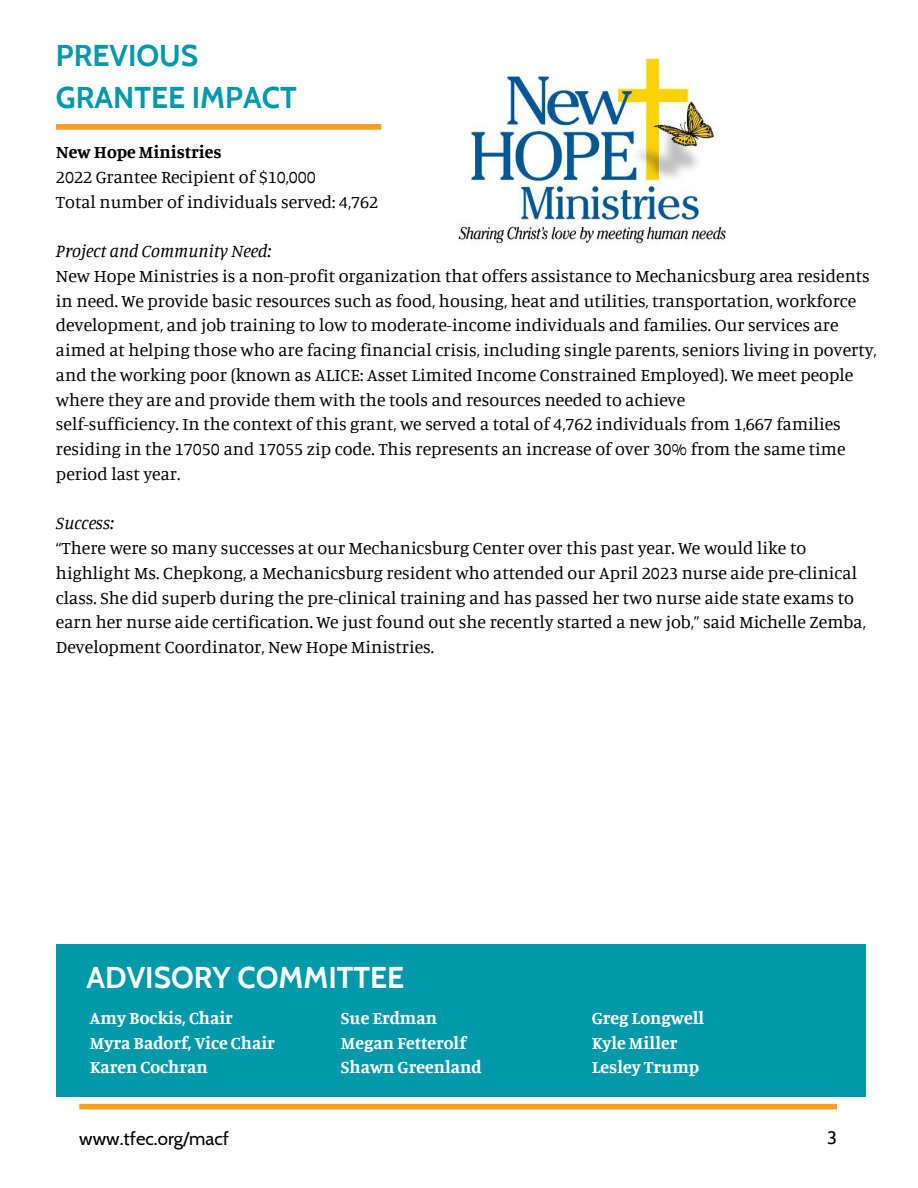
<style>
.page{position:relative;width:918px;height:1188px;background:#fff}
.page>*{position:absolute;margin:0;border:0;box-sizing:border-box;transform-origin:0 0}
.t1{font:700 30px/41.7px "Cabin";color:#09a}
.t2{font:700 30px "Cabin";color:#fff}
.t3{font:18.6px "Cabin";color:#000}
.t4{font:18px/24.8px "Manuale";color:#000}
.t5{font:700 18px/24.8px "Manuale";color:#fff}
.t6{font:italic 18px "Manuale";color:#000}
.t7{font:700 18px "Manuale";color:#000}
.t8{font:18px "Cabin";color:#000}
</style>
<div class="page">
<div style="left:56px;top:124px;width:325px;height:6px;background:#f99d20"></div>
<div style="left:79px;top:1104px;width:758px;height:5px;background:#f99d20"></div>
<div style="left:56px;top:944px;width:809px;height:152px;background:#09a"></div>
<img style="left:458px;top:57px;width:269px;height:187px">
<h1 class="t1" style="left:56px;top:35px;width:242px">PREVIOUS<br>GRANTEE IMPACT</h1>
<p class="t7" style="left:56px;top:141px;width:167px">New Hope Ministries</p>
<p class="t4" style="left:56px;top:164px;width:262px">2022 Grantee Recipient of $10,000</p>
<p class="t4" style="left:56px;top:189px;width:324px">Total number of individuals served: 4,762</p>
<p class="t6" style="left:56px;top:240px;width:218px">Project and Community Need:</p>
<p class="t4" style="left:56px;top:263px;width:822px">New Hope Ministries is a non-profit organization that offers assistance to Mechanicsburg area residents in need. We provide basic resources such as food, housing, heat and utilities, transportation, workforce development, and job training to low to moderate-income individuals and families. Our services are aimed at helping those who are facing financial crisis, including single parents, seniors living in poverty, and the working poor (known as ALICE: Asset Limited Income Constrained Employed). We meet people where they are and provide them with the tools and resources needed to achieve</p>
<p class="t4" style="left:56px;top:411px;width:791px">self-sufficiency. In the context of this grant, we served a total of 4,762 individuals from 1,667 families residing in the 17050 and 17055 zip code. This represents an increase of over 30% from the same time period last year.</p>
<p class="t6" style="left:56px;top:512px;width:60px">Success:</p>
<p class="t4" style="left:56px;top:535px;width:811px">“There were so many successes at our Mechanicsburg Center over this past year. We would like to highlight Ms. Chepkong, a Mechanicsburg resident who attended our April 2023 nurse aide pre-clinical class. She did superb during the pre-clinical training and has passed her two nurse aide state exams to earn her nurse aide certification. We just found out she recently started a new job,” said Michelle Zemba, Development Coordinator, New Hope Ministries.</p>
<h2 class="t2" style="left:86px;top:959px;width:319px">ADVISORY COMMITTEE</h2>
<h2 class="t5" style="left:90px;top:1005px;width:187px">Amy Bockis, Chair<br>Myra Badorf, Vice Chair<br>Karen Cochran</h2>
<p class="t5" style="left:341px;top:1005px;width:142px">Sue Erdman<br>Megan Fetterolf<br>Shawn Greenland</p>
<p class="t5" style="left:592px;top:1005px;width:114px">Greg Longwell<br>Kyle Miller<br>Lesley Trump</p>
<h2 class="t3" style="left:79px;top:1127px;width:151px">www.tfec.org/macf</h2>
<h1 class="t8" style="left:827px;top:1127px;width:11px">3</h1>
</div>
